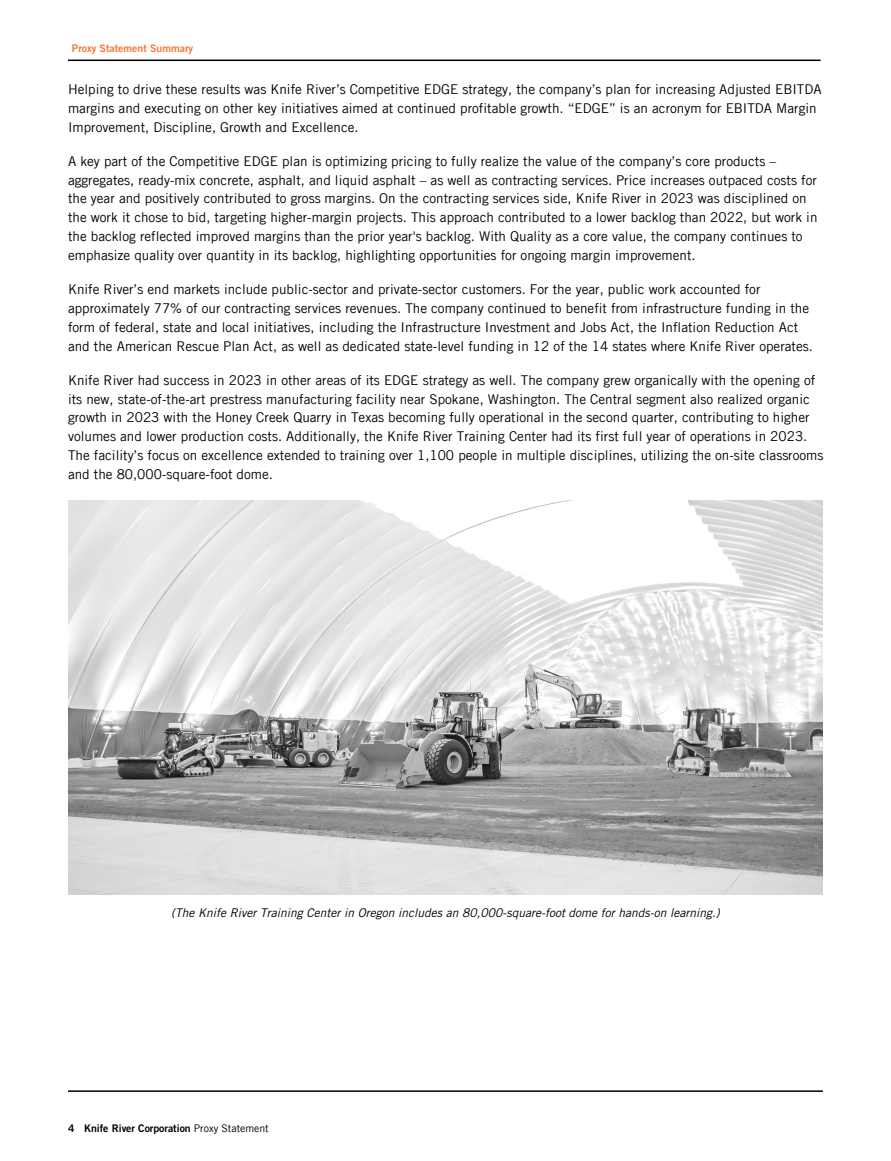
<style>
.page{position:relative;width:891px;height:1161px;background:#fff}
.page>*{position:absolute;margin:0;border:0;box-sizing:border-box;transform-origin:0 0}
.t1{font:13.5px/18.9px "Trade Gothic LT Com";color:#000}
.t2{font:italic 12px "Trade Gothic LT Com";color:#000}
.t3{font:10.5px "Trade Gothic LT Com Bd 2";color:#000}
.t4{font:10.5px "Trade Gothic LT Com Bd 2";color:#f47835}
.s1{font-family:"Trade Gothic LT Com"}
</style>
<div class="page">
<img style="left:68px;top:500px;width:755px;height:394px">
<hr style="left:68px;top:60px;width:753px;height:1px;background:#000">
<hr style="left:68px;top:1090px;width:755px;height:2px;background:#000">
<p class="t4" style="left:72px;top:42px;width:123px">Proxy Statement Summary</p>
<p class="t1" style="left:68px;top:80px;width:755px">Helping to drive these results was Knife River’s Competitive EDGE strategy, the company’s plan for increasing Adjusted EBITDA margins and executing on other key initiatives aimed at continued profitable growth. “EDGE” is an acronym for EBITDA Margin<br>Improvement, Discipline, Growth and Excellence.</p>
<p class="t1" style="left:68px;top:151px;width:751px">A key part of the Competitive EDGE plan is optimizing pricing to fully realize the value of the company’s core products – aggregates, ready-mix concrete, asphalt, and liquid asphalt – as well as contracting services. Price increases outpaced costs for the year and positively contributed to gross margins. On the contracting services side, Knife River in 2023 was disciplined on the work it chose to bid, targeting higher-margin projects. This approach contributed to a lower backlog than 2022, but work in the backlog reflected improved margins than the prior year's backlog. With Quality as a core value, the company continues to emphasize quality over quantity in its backlog, highlighting opportunities for ongoing margin improvement.</p>
<p class="t1" style="left:68px;top:280px;width:746px">Knife River’s end markets include public-sector and private-sector customers. For the year, public work accounted for approximately 77% of our contracting services revenues. The company continued to benefit from infrastructure funding in the form of federal, state and local initiatives, including the Infrastructure Investment and Jobs Act, the Inflation Reduction Act and the American Rescue Plan Act, as well as dedicated state-level funding in 12 of the 14 states where Knife River operates.</p>
<p class="t1" style="left:68px;top:370px;width:757px">Knife River had success in 2023 in other areas of its EDGE strategy as well. The company grew organically with the opening of its new, state-of-the-art prestress manufacturing facility near Spokane, Washington. The Central segment also realized organic growth in 2023 with the Honey Creek Quarry in Texas becoming fully operational in the second quarter, contributing to higher volumes and lower production costs. Additionally, the Knife River Training Center had its first full year of operations in 2023.<br>The facility’s focus on excellence extended to training over 1,100 people in multiple disciplines, utilizing the on-site classrooms and the 80,000-square-foot dome.</p>
<p class="t2" style="left:171px;top:906px;width:550px">(The Knife River Training Center in Oregon includes an 80,000-square-foot dome for hands-on learning.)</p>
<p class="t3" style="left:68px;top:1121px;width:202px">4 Knife River Corporation <span class="s1">Proxy Statement</span></p>
</div>
